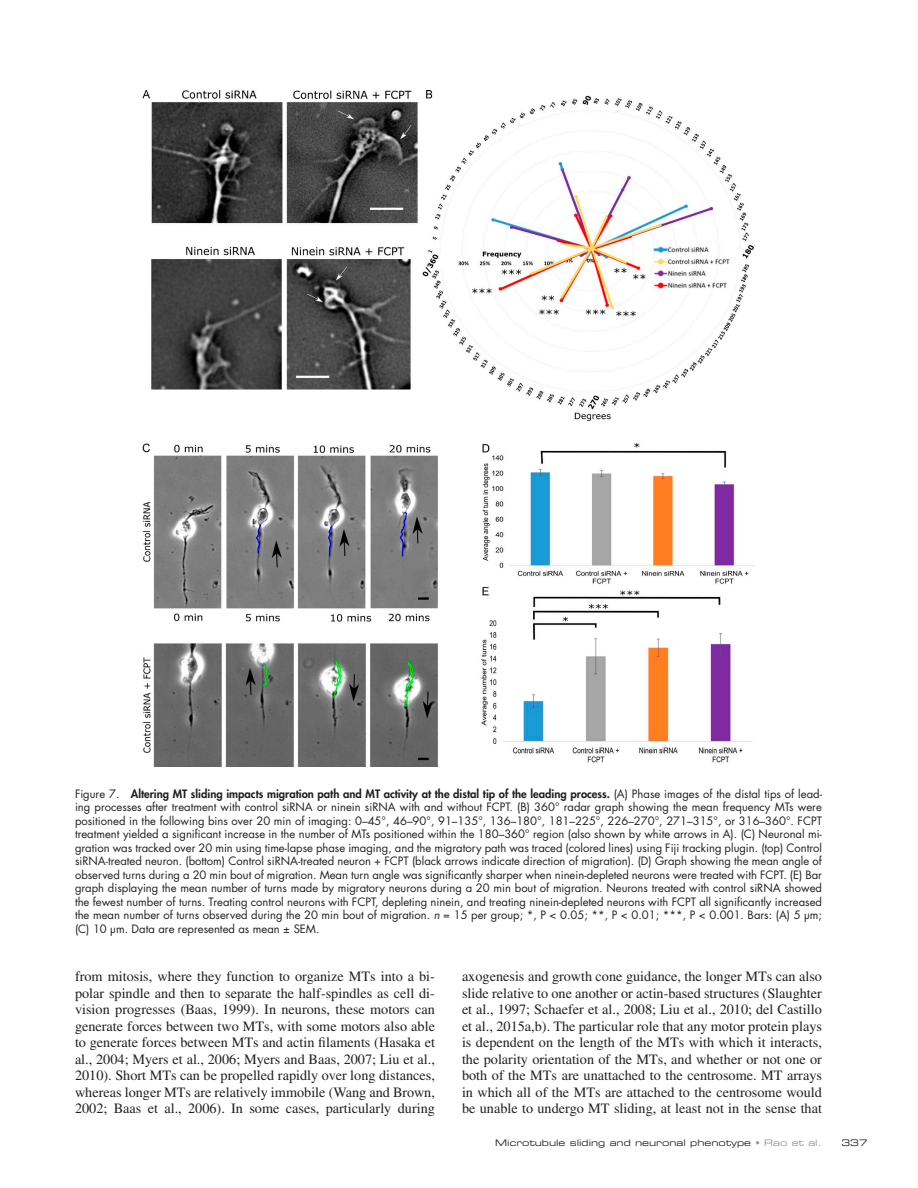
<style>
.page{position:relative;width:918px;height:1188px;background:#fff}
.page>*{position:absolute;margin:0;border:0;box-sizing:border-box;transform-origin:0 0}
.t1{font:14.25px/16.5px "Times LT Std";color:#231f20;text-align:justify}
.t2{font:11.25px/13.5px "Futura Std";color:#231f20;text-align:justify}
.t3{font:9px "Eurostile LT Std Ex 2";color:#231f20}
.s1{font-weight:800}
.s2{font-style:italic}
.s3{color:#949698}
</style>
<div class="page">
<img style="left:142px;top:90px;width:612px;height:676px">
<p class="t2" style="left:75px;top:787px;width:749px">Figure 7. <span class="s1">Altering MT sliding impacts migration path and MT activity at the distal tip of the leading process.</span> (A) Phase images of the distal tips of lead&shy;ing processes after treatment with control siRNA or ninein siRNA with and without FCPT. (B) 360° radar graph showing the mean frequency MTs were positioned in the following bins over 20 min of imaging: 0–45°, 46–90°, 91–135°, 136–180°, 181–225°, 226–270°, 271–315°, or 316–360°. FCPT treatment yielded a significant increase in the number of MTs positioned within the 180–360° region (also shown by white arrows in A). (C) Neuronal mi&shy;gration was tracked over 20 min using time-lapse phase imaging, and the migratory path was traced (colored lines) using Fiji tracking plugin. (top) Control siRNA-treated neuron. (bottom) Control siRNA-treated neuron + FCPT (black arrows indicate direction of migration). (D) Graph showing the mean angle of observed turns during a 20 min bout of migration. Mean turn angle was significantly sharper when ninein-depleted neurons were treated with FCPT. (E) Bar graph displaying the mean number of turns made by migratory neurons during a 20 min bout of migration. Neurons treated with control siRNA showed the fewest number of turns. Treating control neurons with FCPT, depleting ninein, and treating ninein-depleted neurons with FCPT all significantly increased the mean number of turns observed during the 20 min bout of migration. <span class="s2">n</span> = 15 per group; *, P &lt; 0.05; **, P &lt; 0.01; ***, P &lt; 0.001. Bars: (A) 5 µm; (C) 10 µm. Data are represented as mean ± SEM.</p>
<p class="t1" style="left:75px;top:968px;width:362px">from mitosis, where they function to organize MTs into a bi&shy;polar spindle and then to separate the half-spindles as cell di&shy;vision progresses (Baas, 1999). In neurons, these motors can generate forces between two MTs, with some motors also able to generate forces between MTs and actin filaments (Hasaka et al., 2004; Myers et al., 2006; Myers and Baas, 2007; Liu et al., 2010). Short MTs can be propelled rapidly over long distances, whereas longer MTs are relatively immobile (Wang and Brown, 2002; Baas et al., 2006). In some cases, particularly during</p>
<p class="t1" style="left:462px;top:968px;width:362px">axogenesis and growth cone guidance, the longer MTs can also slide relative to one another or actin-based structures (Slaughter et al., 1997; Schaefer et al., 2008; Liu et al., 2010; del Castillo et al., 2015a,b). The particular role that any motor protein plays is dependent on the length of the MTs with which it interacts, the polarity orientation of the MTs, and whether or not one or both of the MTs are unattached to the centrosome. MT arrays in which all of the MTs are attached to the centrosome would be unable to undergo MT sliding, at least not in the sense that</p>
<p class="t3" style="left:495px;top:1136px;width:328px">M icrotubule sliding and neuronal phenotype <span class="s3">• Rao et al.</span></p>
<p class="t3" style="left:841px;top:1136px;width:28px">337</p>
</div>
